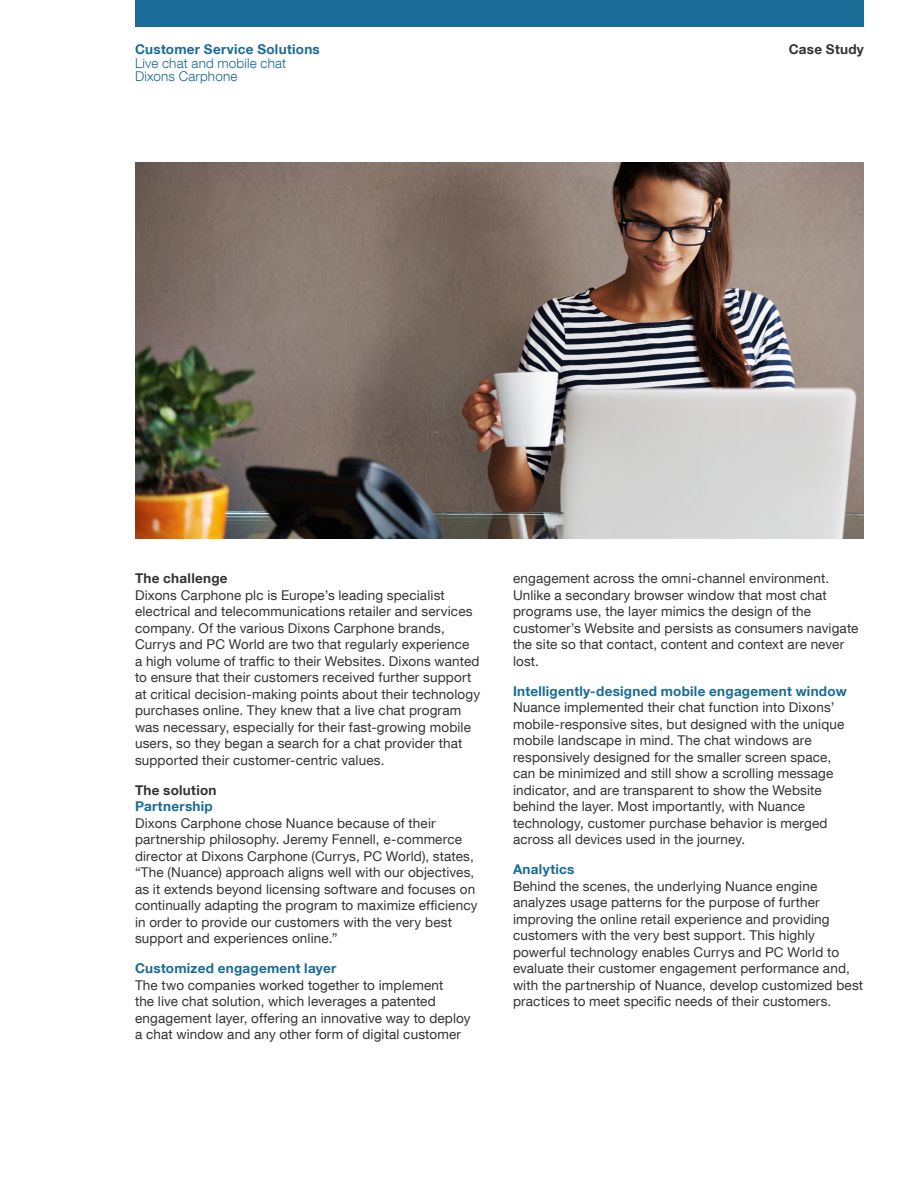
<style>
.page{position:relative;width:918px;height:1188px;background:#fff}
.page>*{position:absolute;margin:0;border:0;box-sizing:border-box;transform-origin:0 0}
.Body_Text_9_11{font:13.5px/16.5px "Helvetica Neue LT Com";letter-spacing:.01em;color:#333}
.Body_Head_9_11{font:700 13.5px "Helvetica Neue LT Com";letter-spacing:.02em;color:#1a6b96}
.Product_Offering_Nam{font:300 13.5px "Helvetica Neue LT Com";letter-spacing:.01em;color:#1a6b96}
.Business_Unit_Name_9{font:700 13.5px "Helvetica Neue LT Com";letter-spacing:.02em;color:#1a6b96}
.Body_Head_9_11-2{font:700 13.5px "Helvetica Neue LT Com";letter-spacing:.02em;color:#333}
.Document_Name_9_9{font:700 13.5px "Helvetica Neue LT Com";letter-spacing:.02em;color:#333}
</style>
<div class="page">
<div style="left:135px;top:0;width:729px;height:27px;background:#1a6b96"></div>
<img style="left:135px;top:162px;width:729px;height:377px">
<p class="Business_Unit_Name_9" style="left:135px;top:41px;width:186px">Customer Service Solutions</p>
<p class="Document_Name_9_9" style="left:789px;top:41px;width:77px">Case Study</p>
<p class="Product_Offering_Nam" style="left:135px;top:55px;width:153px">Live chat and mobile chat</p>
<p class="Product_Offering_Nam" style="left:135px;top:68px;width:104px">Dixons Carphone</p>
<p class="Body_Head_9_11-2" style="left:135px;top:570px;width:94px">The challenge</p>
<p class="Body_Text_9_11" style="left:135px;top:586px;width:347px">Dixons Carphone plc is Europe’s leading specialist electrical and telecommunications retailer and services company. Of the various Dixons Carphone brands, Currys and PC World are two that regularly experience<br>a high volume of traffic to their Websites. Dixons wanted to ensure that their customers received further support at critical decision-making points about their technology purchases online. They knew that a live chat program was necessary, especially for their fast-growing mobile users, so they began a search for a chat provider that supported their customer-centric values.</p>
<p class="Body_Head_9_11-2" style="left:135px;top:781px;width:83px">The solution</p>
<p class="Body_Head_9_11" style="left:135px;top:798px;width:79px">Partnership</p>
<p class="Body_Text_9_11" style="left:135px;top:814px;width:344px">Dixons Carphone chose Nuance because of their partnership philosophy. Jeremy Fennell, e-commerce director at Dixons Carphone (Currys, PC World), states, “The (Nuance) approach aligns well with our objectives, as it extends beyond licensing software and focuses on continually adapting the program to maximize efficiency in order to provide our customers with the very best support and experiences online.”</p>
<p class="Body_Head_9_11" style="left:135px;top:960px;width:203px">Customized engagement layer</p>
<p class="Body_Text_9_11" style="left:135px;top:976px;width:337px">The two companies worked together to implement<br>the live chat solution, which leverages a patented engagement layer, offering an innovative way to deploy a chat window and any other form of digital customer</p>
<p class="Body_Text_9_11" style="left:513px;top:570px;width:347px">engagement across the omni-channel environment.<br>Unlike a secondary browser window that most chat programs use, the layer mimics the design of the customer’s Website and persists as consumers navigate the site so that contact, content and context are never lost.</p>
<p class="Body_Head_9_11" style="left:513px;top:682px;width:335px">Intelligently-designed mobile engagement window</p>
<p class="Body_Text_9_11" style="left:513px;top:699px;width:333px">Nuance implemented their chat function into Dixons’ mobile-responsive sites, but designed with the unique mobile landscape in mind. The chat windows are responsively designed for the smaller screen space, can be minimized and still show a scrolling message indicator, and are transparent to show the Website behind the layer. Most importantly, with Nuance technology, customer purchase behavior is merged across all devices used in the journey.</p>
<p class="Body_Head_9_11" style="left:513px;top:861px;width:63px">Analytics</p>
<p class="Body_Text_9_11" style="left:513px;top:877px;width:352px">Behind the scenes, the underlying Nuance engine analyzes usage patterns for the purpose of further improving the online retail experience and providing customers with the very best support. This highly powerful technology enables Currys and PC World to evaluate their customer engagement performance and, with the partnership of Nuance, develop customized best practices to meet specific needs of their customers.</p>
</div>
